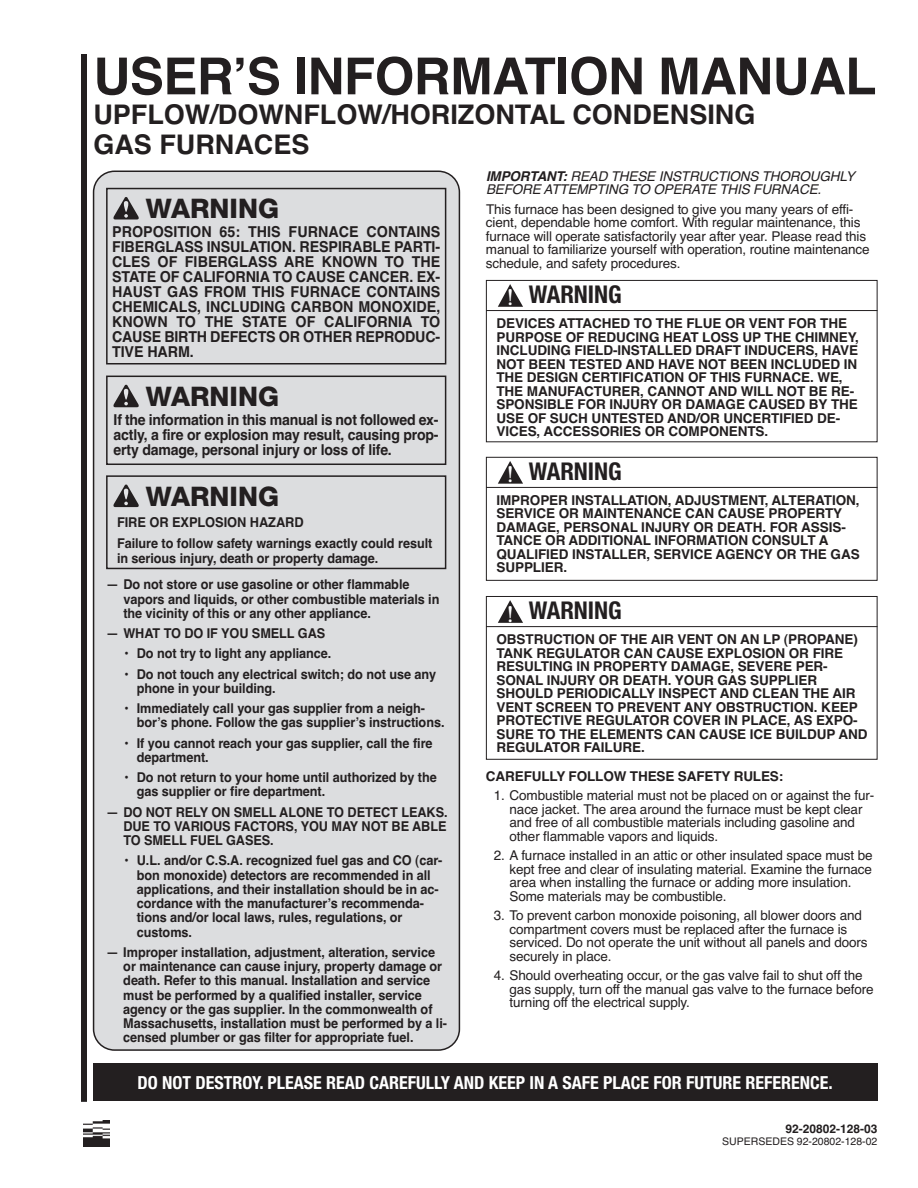
<style>
.page{position:relative;width:918px;height:1188px;background:#fff}
.page>*{position:absolute;margin:0;border:0;box-sizing:border-box;transform-origin:0 0}
.t1{font:700 51px "Helvetica";letter-spacing:-.01em;color:#231f20}
.t2{font:700 27px/30px "Helvetica";color:#231f20}
.t3{font:800 27px "Helvetica Neue";color:#231f20}
.t4{font:700 condensed 24.45px "Helvetica Neue";letter-spacing:-.005em;color:#231f20}
.t5{font:700 condensed 18px "Helvetica Neue";color:#fff}
.t6{font:700 15px/15px "Helvetica";letter-spacing:-.015em;color:#231f20;text-align:justify;scale:.95 1}
.t7{font:700 15px/15px "Helvetica";letter-spacing:-.015em;color:#231f20;text-align:justify;scale:.94 1}
.t8{font:700 13.5px/14.2px "Helvetica";letter-spacing:-.005em;color:#231f20;scale:.94 1}
.t9{font:13.5px/13.5px "Helvetica";letter-spacing:-.01em;color:#231f20}
.t10{font:700 13.5px/13.5px "Helvetica";letter-spacing:-.005em;color:#231f20}
.t11{font:italic 13.5px/13.5px "Helvetica";letter-spacing:-.01em;color:#231f20}
.t12{font:700 13.5px/21px "Helvetica";letter-spacing:-.005em;color:#231f20;scale:.95 1}
.t13{font:700 12px "Helvetica";color:#231f20}
.t14{font:10.5px "Helvetica";color:#231f20}
.s1{font-weight:700}
</style>
<div class="page">
<div style="left:81px;top:54px;width:6px;height:1048px;background:#231f20"></div>
<img style="left:83px;top:1120px;width:26px;height:26px">
<div style="left:93px;top:171px;width:367px;height:880px;background:#dcdddf"></div>
<div style="left:106px;top:188px;width:340px;height:176px;border:2px solid #231f20"></div>
<svg style="left:113px;top:197px;width:26px;height:23px"></svg>
<div style="left:106px;top:376px;width:340px;height:89px;border:2px solid #231f20"></div>
<svg style="left:113px;top:385px;width:26px;height:22px"></svg>
<div style="left:106px;top:475px;width:340px;height:94px;border:2px solid #231f20"></div>
<svg style="left:113px;top:484px;width:26px;height:23px"></svg>
<div style="left:93px;top:1064px;width:785px;height:37px;background:#231f20"></div>
<div style="left:486px;top:280px;width:392px;height:162px;border:1px solid #231f20"></div>
<hr style="left:486px;top:310px;width:391px;height:1px;background:#231f20">
<svg style="left:498px;top:284px;width:25px;height:23px"></svg>
<div style="left:486px;top:457px;width:392px;height:124px;border:1px solid #231f20"></div>
<hr style="left:486px;top:487px;width:391px;height:1px;background:#231f20">
<svg style="left:498px;top:461px;width:25px;height:23px"></svg>
<div style="left:486px;top:596px;width:392px;height:164px;border:1px solid #231f20"></div>
<hr style="left:486px;top:626px;width:391px;height:1px;background:#231f20">
<svg style="left:498px;top:600px;width:25px;height:23px"></svg>
<h1 class="t1" style="left:93px;top:47px;width:784px">USER’S INFORMATION MANUAL</h1>
<h2 class="t2" style="left:93px;top:100px;width:663px">UPFLOW/DOWNFLOW/HORIZONTAL CONDENSING<br>GAS FURNACES</h2>
<h2 class="t3" style="left:146px;top:199px;width:135px">WARNING</h2>
<p class="t6" style="left:112px;top:224px;width:347px">PROPOSITION 65: THIS FURNACE CONTAINS FIBERGLASS INSULATION. RESPIRABLE PARTI-CLES OF FIBERGLASS ARE KNOWN TO THE STATE OF CALIFORNIA TO CAUSE CANCER. EX-HAUST GAS FROM THIS FURNACE CONTAINS CHEMICALS, INCLUDING CARBON MONOXIDE, KNOWN TO THE STATE OF CALIFORNIA TO CAUSE BIRTH DEFECTS OR OTHER REPRODUC-TIVE HARM.</p>
<h2 class="t3" style="left:146px;top:387px;width:135px">WARNING</h2>
<p class="t7" style="left:114px;top:412px;width:347px">If the information in this manual is not followed ex&shy;actly, a fire or explosion may result, causing prop&shy;erty damage, personal injury or loss of life.</p>
<h2 class="t3" style="left:146px;top:487px;width:135px">WARNING</h2>
<p class="t12" style="left:117px;top:512px;width:333px">FIRE OR EXPLOSION HAZARD<br>Failure to follow safety warnings exactly could result</p>
<p class="t8" style="left:117px;top:552px;width:280px">in serious injury, death or property damage.</p>
<p class="t8" style="left:123px;top:578px;width:338px;text-indent:-17px">— Do not store or use gasoline or other flammable vapors and liquids, or other combustible materials in the vicinity of this or any other appliance.</p>
<p class="t8" style="left:106px;top:626px;width:235px">— WHAT TO DO IF YOU SMELL GAS</p>
<p class="t8" style="left:123px;top:647px;width:223px">• Do not try to light any appliance.</p>
<p class="t8" style="left:137px;top:667px;width:320px;text-indent:-13px">• Do not touch any electrical switch; do not use any phone in your building.</p>
<p class="t8" style="left:137px;top:701px;width:329px;text-indent:-13px">• Immediately call your gas supplier from a neigh&shy;bor’s phone. Follow the gas supplier’s instructions.</p>
<p class="t8" style="left:137px;top:736px;width:316px;text-indent:-13px">• If you cannot reach your gas supplier, call the fire department.</p>
<p class="t8" style="left:137px;top:770px;width:321px;text-indent:-13px">• Do not return to your home until authorized by the gas supplier or fire department.</p>
<p class="t8" style="left:123px;top:805px;width:346px;text-align:justify;text-indent:-17px">— DO NOT RELY ON SMELL ALONE TO DETECT LEAKS.<br>DUE TO VARIOUS FACTORS, YOU MAY NOT BE ABLE TO SMELL FUEL GASES.</p>
<p class="t8" style="left:137px;top:854px;width:327px;text-indent:-13px">• U.L. and/or C.S.A. recognized fuel gas and CO (car&shy;bon monoxide) detectors are recommended in all applications, and their installation should be in ac&shy;cordance with the manufacturer’s recommenda&shy;tions and/or local laws, rules, regulations, or customs.</p>
<p class="t8" style="left:123px;top:945px;width:346px;text-indent:-17px">— Improper installation, adjustment, alteration, service or maintenance can cause injury, property damage or death. Refer to this manual. Installation and service must be performed by a qualified installer, service agency or the gas supplier. In the commonwealth of Massachusetts, installation must be performed by a li&shy;censed plumber or gas filter for appropriate fuel.</p>
<p class="t11" style="left:486px;top:169px;width:370px"><span class="s1">IMPORTANT:</span> READ THESE INSTRUCTIONS THOROUGHLY<br>BEFORE ATTEMPTING TO OPERATE THIS FURNACE.</p>
<p class="t9" style="left:486px;top:202px;width:385px">This furnace has been designed to give you many years of effi&shy;cient, dependable home comfort. With regular maintenance, this furnace will operate satisfactorily year after year. Please read this manual to familiarize yourself with operation, routine maintenance schedule, and safety procedures.</p>
<h3 class="t4" style="left:507px;top:286px;width:116px"><sub>!</sub> WARNING</h3>
<p class="t10" style="left:496px;top:317px;width:364px">DEVICES ATTACHED TO THE FLUE OR VENT FOR THE PURPOSE OF REDUCING HEAT LOSS UP THE CHIMNEY, INCLUDING FIELD-INSTALLED DRAFT INDUCERS, HAVE NOT BEEN TESTED AND HAVE NOT BEEN INCLUDED IN THE DESIGN CERTIFICATION OF THIS FURNACE. WE, THE MANUFACTURER, CANNOT AND WILL NOT BE RE-SPONSIBLE FOR INJURY OR DAMAGE CAUSED BY THE USE OF SUCH UNTESTED AND/OR UNCERTIFIED DE-VICES, ACCESSORIES OR COMPONENTS.</p>
<h3 class="t4" style="left:507px;top:463px;width:116px"><sub>!</sub> WARNING</h3>
<p class="t10" style="left:496px;top:493px;width:365px">IMPROPER INSTALLATION, ADJUSTMENT, ALTERATION, SERVICE OR MAINTENANCE CAN CAUSE PROPERTY DAMAGE, PERSONAL INJURY OR DEATH. FOR ASSIS-TANCE OR ADDITIONAL INFORMATION CONSULT A QUALIFIED INSTALLER, SERVICE AGENCY OR THE GAS SUPPLIER.</p>
<h3 class="t4" style="left:507px;top:602px;width:116px"><sub>!</sub> WARNING</h3>
<p class="t10" style="left:496px;top:633px;width:373px">OBSTRUCTION OF THE AIR VENT ON AN LP (PROPANE)<br>TANK REGULATOR CAN CAUSE EXPLOSION OR FIRE RESULTING IN PROPERTY DAMAGE, SEVERE PER-SONAL INJURY OR DEATH. YOUR GAS SUPPLIER SHOULD PERIODICALLY INSPECT AND CLEAN THE AIR VENT SCREEN TO PREVENT ANY OBSTRUCTION. KEEP PROTECTIVE REGULATOR COVER IN PLACE, AS EXPO-SURE TO THE ELEMENTS CAN CAUSE ICE BUILDUP AND REGULATOR FAILURE.</p>
<p class="t10" style="left:486px;top:769px;width:299px">CAREFULLY FOLLOW THESE SAFETY RULES:</p>
<p class="t9" style="left:510px;top:789px;width:366px;text-indent:-16px">1. Combustible material must not be placed on or against the fur&shy;nace jacket. The area around the furnace must be kept clear and free of all combustible materials including gasoline and other flammable vapors and liquids.</p>
<p class="t9" style="left:510px;top:849px;width:364px;text-indent:-16px">2. A furnace installed in an attic or other insulated space must be kept free and clear of insulating material. Examine the furnace area when installing the furnace or adding more insulation.<br>Some materials may be combustible.</p>
<p class="t9" style="left:510px;top:909px;width:359px;text-indent:-16px">3. To prevent carbon monoxide poisoning, all blower doors and compartment covers must be replaced after the furnace is serviced. Do not operate the unit without all panels and doors securely in place.</p>
<p class="t9" style="left:510px;top:969px;width:366px;text-indent:-16px">4. Should overheating occur, or the gas valve fail to shut off the gas supply, turn off the manual gas valve to the furnace before turning off the electrical supply.</p>
<h3 class="t5" style="left:138px;top:1076px;width:697px">DO NOT DESTROY. PLEASE READ CAREFULLY AND KEEP IN A SAFE PLACE FOR FUTURE REFERENCE.</h3>
<p class="t13" style="left:785px;top:1122px;width:94px">92-20802-128-03</p>
<p class="t14" style="left:722px;top:1135px;width:157px">SUPERSEDES 92-20802-128-02</p>
</div>
